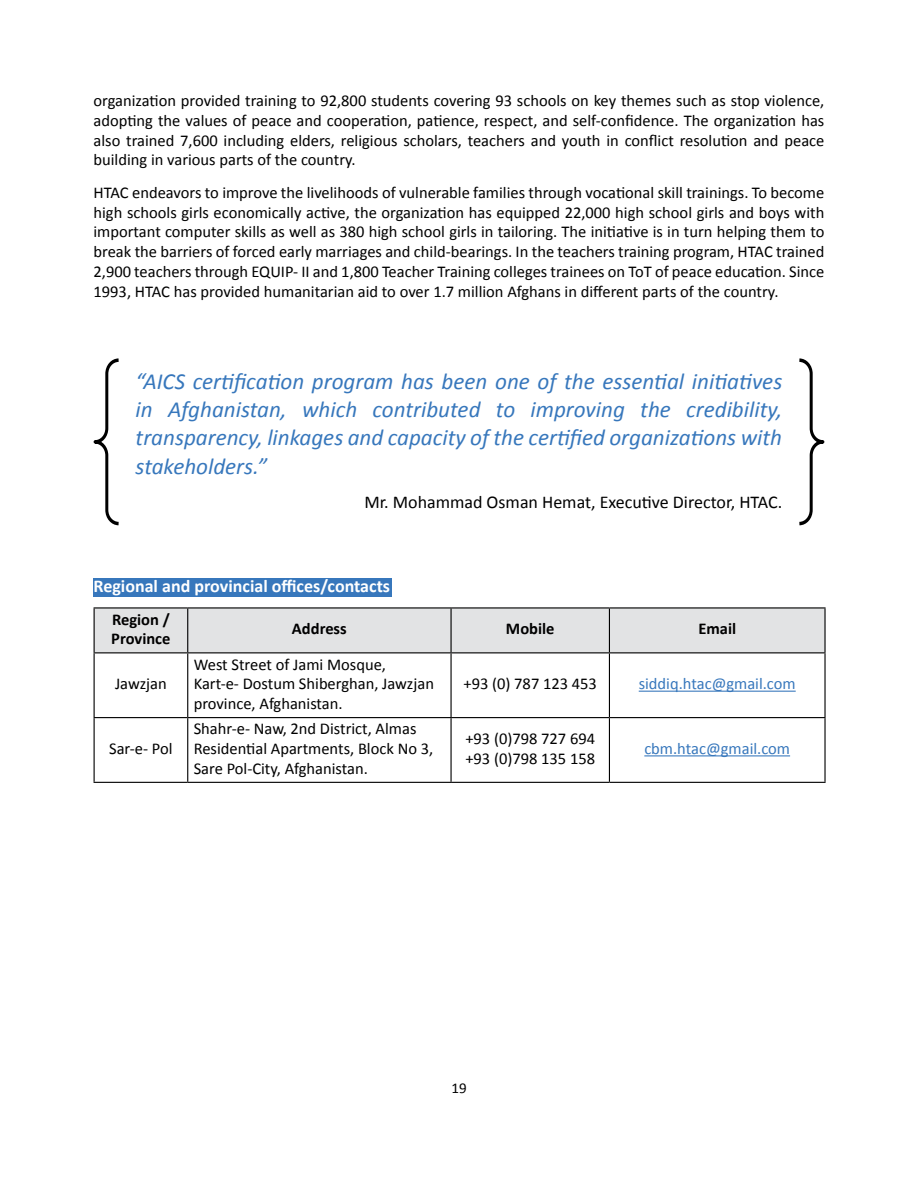
<style>
.page{position:relative;width:918px;height:1188px;background:#fff}
.page>*{position:absolute;margin:0;border:0;box-sizing:border-box;transform-origin:0 0}
.t1{font:italic 23.1px/28.2px "Calibri";color:#3777bc;text-align:right}
.t2{font:18px "Calibri";color:#000}
.t3{font:700 18px "Calibri";color:#fff}
.t4{font:16.5px/19.8px "Calibri";color:#000}
.t5{font:16.5px "Calibri";color:#3777bc}
.t6{font:700 16.5px "Calibri";color:#000}
.t7{font:15px "Calibri";color:#000}
</style>
<div class="page">
<div style="left:94px;top:578px;width:298px;height:19px;background:#3777bc"></div>
<div style="left:95px;top:609px;width:729px;height:43px;background:#e2e3e4"></div>
<hr style="left:94px;top:607px;width:94px;height:2px;background:#000">
<hr style="left:94px;top:609px;width:1px;height:43px;background:#000">
<hr style="left:188px;top:607px;width:263px;height:2px;background:#000">
<hr style="left:187px;top:609px;width:1px;height:43px;background:#000">
<hr style="left:451px;top:607px;width:158px;height:2px;background:#000">
<hr style="left:450px;top:609px;width:2px;height:43px;background:#000">
<hr style="left:609px;top:607px;width:217px;height:2px;background:#000">
<hr style="left:609px;top:609px;width:1px;height:43px;background:#000">
<hr style="left:824px;top:609px;width:2px;height:43px;background:#000">
<hr style="left:94px;top:652px;width:94px;height:1px;background:#000">
<hr style="left:94px;top:653px;width:1px;height:64px;background:#000">
<hr style="left:188px;top:652px;width:263px;height:1px;background:#000">
<hr style="left:187px;top:653px;width:1px;height:64px;background:#000">
<hr style="left:451px;top:652px;width:158px;height:1px;background:#000">
<hr style="left:450px;top:653px;width:2px;height:64px;background:#000">
<hr style="left:609px;top:652px;width:217px;height:1px;background:#000">
<hr style="left:609px;top:653px;width:1px;height:64px;background:#000">
<hr style="left:824px;top:653px;width:2px;height:64px;background:#000">
<hr style="left:94px;top:717px;width:94px;height:1px;background:#000">
<hr style="left:94px;top:718px;width:1px;height:64px;background:#000">
<hr style="left:188px;top:717px;width:263px;height:1px;background:#000">
<hr style="left:187px;top:718px;width:1px;height:64px;background:#000">
<hr style="left:451px;top:717px;width:158px;height:1px;background:#000">
<hr style="left:450px;top:718px;width:2px;height:64px;background:#000">
<hr style="left:609px;top:717px;width:217px;height:1px;background:#000">
<hr style="left:609px;top:718px;width:1px;height:64px;background:#000">
<hr style="left:824px;top:718px;width:2px;height:64px;background:#000">
<hr style="left:94px;top:782px;width:94px;height:1px;background:#000">
<hr style="left:188px;top:782px;width:263px;height:1px;background:#000">
<hr style="left:451px;top:782px;width:158px;height:1px;background:#000">
<hr style="left:609px;top:782px;width:217px;height:1px;background:#000">
<hr style="left:639px;top:691px;width:157px;height:1px;background:#3777bc">
<hr style="left:644px;top:755px;width:146px;height:1px;background:#3777bc">
<svg style="left:94px;top:358px;width:25px;height:167px"></svg>
<svg style="left:799px;top:358px;width:25px;height:167px"></svg>
<p class="t4" style="left:94px;top:90px;width:732px;text-align:justify">organization provided training to 92,800 students covering 93 schools on key themes such as stop violence, adopting the values of peace and cooperation, patience, respect, and self-confidence. The organization has also trained 7,600 including elders, religious scholars, teachers and youth in confl ict resolution and peace building in various parts of the country.</p>
<p class="t4" style="left:94px;top:182px;width:732px;text-align:justify">HTAC endeavors to improve the livelihoods of vulnerable families through vocational skill trainings. To become high schools girls economically active, the organization has equipped 22,000 high school girls and boys with important computer skills as well as 380 high school girls in tailoring. The initiative is in turn helping them to break the barriers of forced early marriages and child-bearings In. the teachers training program, HTAC trained 2,900 teachers through EQUIP II- and 1,800 Teacher Training colleges trainees on ToT of peace education. Since 1993, HTAC has provided humanitarian aid to over 1.7 million Afghans in different parts of the country.</p>
<h1 class="t1" style="left:136px;top:367px;width:648px;line-height:27.8px">“AICS certification program has been one of the essential initiatives credibility,</h1>
<h1 class="t1" style="left:168px;top:394px;width:120px">Afghanistan,</h1>
<h1 class="t1" style="left:302px;top:394px;width:57px">which</h1>
<h1 class="t1" style="left:373px;top:394px;width:110px">contributed</h1>
<h1 class="t1" style="left:640px;top:394px;width:32px">the</h1>
<h1 class="t1" style="left:136px;top:394px;width:648px;text-align:left">in<br>transparency, linkages and capacity of the certified organizations with stakeholders “.</h1>
<p class="t2" style="left:364px;top:491px;width:419px">Mr. Mohammad Osman Hemat, Executive Director, HTAC.</p>
<h1 class="t1" style="left:531px;top:394px;width:96px">improving</h1>
<h1 class="t1" style="left:496px;top:394px;width:21px">to</h1>
<p class="t3" style="left:94px;top:575px;width:298px">Regional and provincial offices/contacts</p>
<p class="t6" style="left:112px;top:609px;width:59px">Region /</p>
<p class="t6" style="left:292px;top:619px;width:56px">Address</p>
<p class="t6" style="left:111px;top:629px;width:61px">Province</p>
<p class="t4" style="left:115px;top:673px;width:53px">Jawzjan</p>
<p class="t4" style="left:194px;top:653px;width:242px">West Street of Jami Mosque,<br>Kart -e- Dostum Shiberghan, Jawzjan province, Afghanistan.</p>
<p class="t6" style="left:506px;top:619px;width:50px">Mobile</p>
<p class="t4" style="left:464px;top:673px;width:135px">+93 0( ) 787 123 453</p>
<p class="t4" style="left:109px;top:738px;width:65px">Sar -e- Pol</p>
<p class="t4" style="left:194px;top:718px;width:241px">Shahr -e- Naw 2, nd District, Almas<br>Residential Apartments, Block No 3,<br>Sare Pol-City, Afghanistan.</p>
<p class="t4" style="left:465px;top:728px;width:131px">+93 (0) 798 727 694</p>
<p class="t4" style="left:465px;top:748px;width:131px">+93 )0( 798 135 158</p>
<p class="t6" style="left:698px;top:619px;width:39px">Email</p>
<p class="t5" style="left:639px;top:674px;width:158px">siddiq.htac@gmail.com</p>
<p class="t5" style="left:644px;top:738px;width:147px">cbm.htac@gmail.com</p>
<p class="t7" style="left:451px;top:1079px;width:17px">19</p>
</div>
